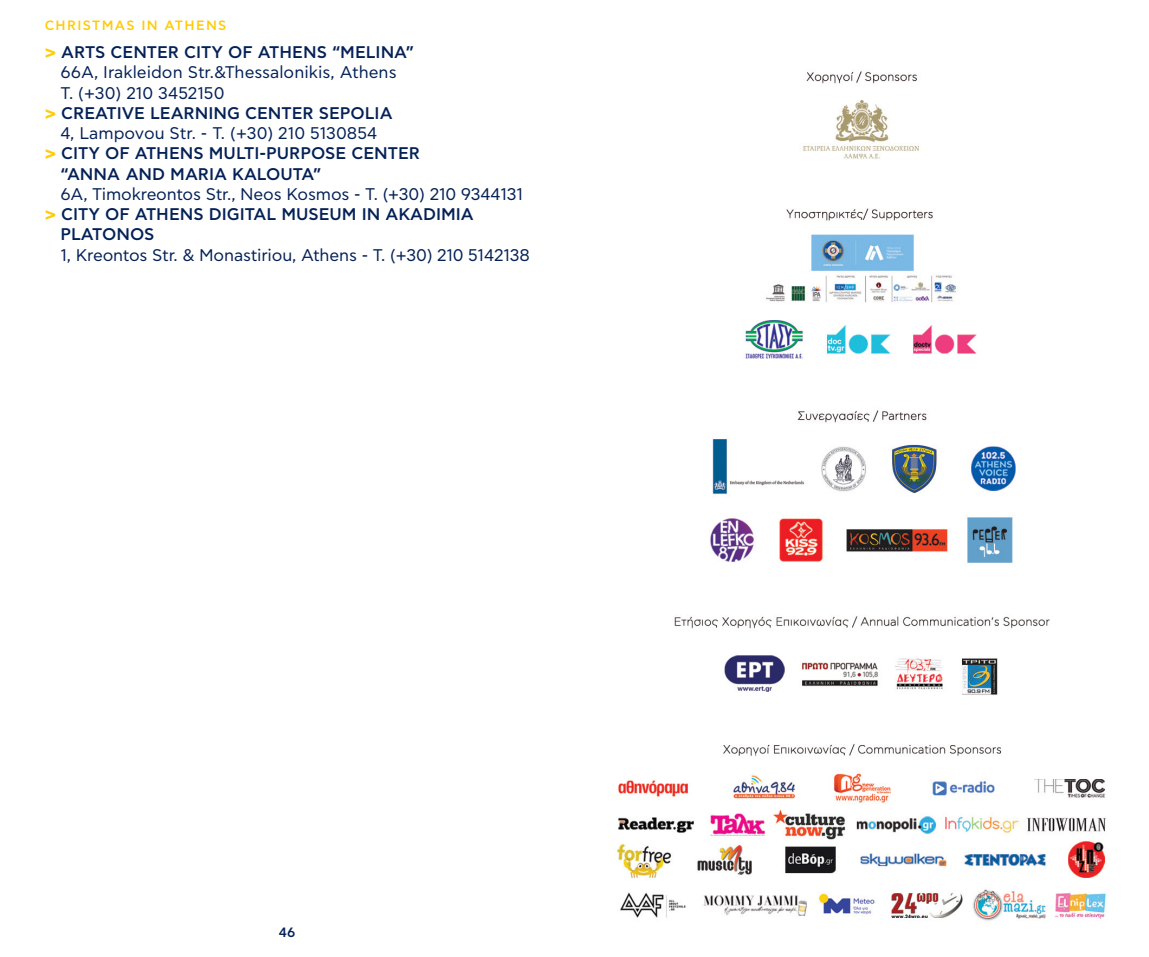
<style>
.page{position:relative;width:1149px;height:957px;background:#fff}
.page>*{position:absolute;margin:0;border:0;box-sizing:border-box;transform-origin:0 0}
.t1{font:16.88px "CF Asty Std";letter-spacing:-.01em;color:#042157}
.t2{font:500 16.88px "CF Asty Std";color:#042157}
.t3{font:500 13.5px "CF Asty Std";letter-spacing:.1em;color:#ffcb05}
.t4{font:500 13.5px "CF Asty Std";color:#042157}
.s1{font-weight:700;color:#ffcb05}
</style>
<div class="page">
<img style="left:616px;top:71px;width:490px;height:850px">
<p class="t3" style="left:45px;top:18px;width:183px">CHRISTMAS IN ATHENS</p>
<p class="t2" style="left:45px;top:43px;width:371px"><span class="s1">&gt;</span> ARTS CENTER CITY OF ATHENS “MELINA”</p>
<p class="t1" style="left:60px;top:63px;width:337px">66A, Irakleidon Str.&amp;Thessalonikis, Athens</p>
<p class="t1" style="left:60px;top:83px;width:165px">T. (+30) 210 3452150</p>
<p class="t2" style="left:45px;top:103px;width:349px"><span class="s1">&gt;</span> CREATIVE LEARNING CENTER SEPOLIA</p>
<p class="t1" style="left:60px;top:124px;width:318px">4, Lampovou Str. - T. (+30) 210 5130854</p>
<p class="t2" style="left:45px;top:144px;width:377px"><span class="s1">&gt;</span> CITY OF ATHENS MULTI-PURPOSE CENTER</p>
<p class="t2" style="left:60px;top:164px;width:262px">“ANNA AND MARIA KALOUTA”</p>
<p class="t1" style="left:60px;top:185px;width:464px">6A, Timokreontos Str., Neos Kosmos - T. (+30) 210 9344131</p>
<p class="t2" style="left:45px;top:205px;width:430px"><span class="s1">&gt;</span> CITY OF ATHENS DIGITAL MUSEUM IN AKADIMIA</p>
<p class="t2" style="left:60px;top:225px;width:95px">PLATONOS</p>
<p class="t1" style="left:60px;top:245px;width:471px">1, Kreontos Str. &amp; Monastiriou, Athens - T. (+30) 210 5142138</p>
<p class="t4" style="left:279px;top:924px;width:18px">46</p>
</div>
